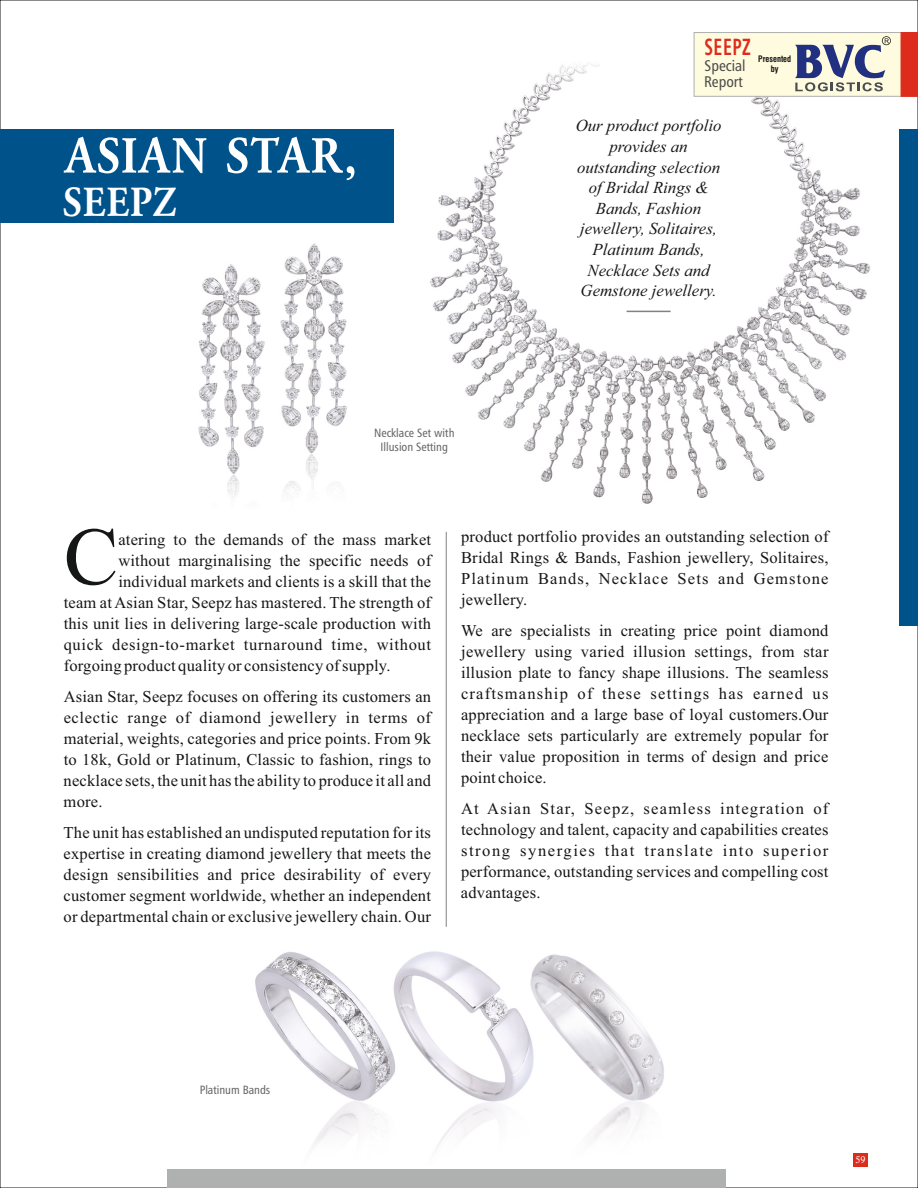
<style>
.page{position:relative;width:918px;height:1188px;background:#fff}
.page>*{position:absolute;margin:0;border:0;box-sizing:border-box;transform-origin:0 0}
.t1{font:81.9px "Times New Roman";color:#151616}
.t2{font:51.9px "URW Garamond T Demi Narr";color:#fff}
.t3{font:42.6px "URW Garamond T Demi Narr";color:#fff}
.t4{font:23.4px "Humanist 777 BT Bold Condensed B";letter-spacing:.025em;color:#dd2b1c;scale:.78 1}
.t5{font:italic 16.8px/20.7px "Times New Roman";color:#151616;text-align:center}
.t6{font:16.5px/21px "Times New Roman";letter-spacing:.01em;color:#151616;text-align:justify}
.t7{font:16.5px "Times New Roman";letter-spacing:.04em;color:#151616}
.t8{font:15.45px/16px "Humanist 777 BT Roman Condensed B";color:#4e4e4d}
.t9{font:12px/14.4px "Humanist 777 BT Roman Condensed B";color:#676767;text-align:center}
.t10{font:9.75px "Calisto";color:#fff}
.t11{font:700 condensed 8.7px/9.6px "Swiss 721 BT";color:#151616;text-align:center;scale:.94 1}
</style>
<div class="page">
<div style="left:853px;top:1153px;width:14px;height:14px;background:#dd2b1c"></div>
<div style="left:167px;top:1169px;width:559px;height:19px;background:#afb0b0"></div>
<hr style="left:446px;top:532px;width:1px;height:395px;background:#818281">
<img style="left:430px;top:64px;width:441px;height:440px">
<img style="left:255px;top:951px;width:409px;height:197px">
<div style="left:899px;top:129px;width:19px;height:497px;background:#00528a"></div>
<hr style="left:627px;top:311px;width:44px;height:1px;background:#818281">
<div style="left:0;top:129px;width:393px;height:94px;background:#00528a"></div>
<img style="left:198px;top:243px;width:149px;height:254px">
<svg style="left:693px;top:32px;width:225px;height:65px;background:#ddcfc1"></svg>
<h2 class="t2" style="left:64px;top:132px;width:294px">ASIAN STAR,</h2>
<h3 class="t3" style="left:63px;top:183px;width:115px">SEEPZ</h3>
<p class="t9" style="left:374px;top:427px;width:82px">Necklace Set with<br>Illusion Setting</p>
<h3 class="t4" style="left:705px;top:37px;width:61px">SEEPZ</h3>
<p class="t8" style="left:704px;top:59px;width:43px">Special<br>Report</p>
<p class="t11" style="left:758px;top:55px;width:37px">Presented by</p>
<p class="t5" style="left:576px;top:117px;width:147px">Our product portfolio provides an outstanding selection of Bridal Rings &amp;<br>Bands, Fashion jewellery, Solitaires,<br>Platinum Bands,<br>Necklace Sets and<br>Gemstone jewellery.</p>
<h1 class="t1" style="left:64px;top:527px;width:56px">C</h1>
<p class="t6" style="left:118px;top:530px;width:314px">atering to the demands of the mass market</p>
<p class="t6" style="left:118px;top:551px;width:314px">without marginalising the specific needs of</p>
<p class="t6" style="left:118px;top:572px;width:314px">individual markets and clients is a skill that the</p>
<p class="t6" style="left:64px;top:593px;width:369px">team at Asian Star, Seepz has mastered. The strength of</p>
<p class="t6" style="left:64px;top:614px;width:369px">this unit lies in delivering large-scale production with</p>
<p class="t7" style="left:64px;top:638px;width:369px">quick design-to-market turnaround time, without</p>
<p class="t6" style="left:64px;top:656px;width:328px">forgoing product quality or consistency of supply.</p>
<p class="t6" style="left:64px;top:687px;width:369px">Asian Star, Seepz focuses on offering its customers an eclectic range of diamond jewellery in terms of material, weights, categories and price points. From 9k to 18k, Gold or Platinum, Classic to fashion, rings to necklace sets, the unit has the ability to produce it all and more.</p>
<p class="t6" style="left:64px;top:824px;width:369px">The unit has established an undisputed reputation for its expertise in creating diamond jewellery that meets the design sensibilities and price desirability of every customer segment worldwide, whether an independent or departmental chain or exclusive jewellery chain. Our</p>
<p class="t6" style="left:461px;top:528px;width:369px">product portfolio provides an outstanding selection of Bridal Rings &amp; Bands, Fashion jewellery, Solitaires, Platinum Bands, Necklace Sets and Gemstone jewellery.</p>
<p class="t6" style="left:461px;top:622px;width:369px">We are specialists in creating price point diamond jewellery using varied illusion settings, from star illusion plate to fancy shape illusions. The seamless craftsmanship of these settings has earned us appreciation and a large base of loyal customers.Our necklace sets particularly are extremely popular for their value proposition in terms of design and price point choice.</p>
<p class="t6" style="left:461px;top:800px;width:369px">At Asian Star, Seepz, seamless integration of technology and talent, capacity and capabilities creates strong synergies that translate into superior performance, outstanding services and compelling cost advantages.</p>
<p class="t9" style="left:200px;top:1084px;width:72px">Platinum Bands</p>
<p class="t10" style="left:855px;top:1156px;width:11px">59</p>
</div>
